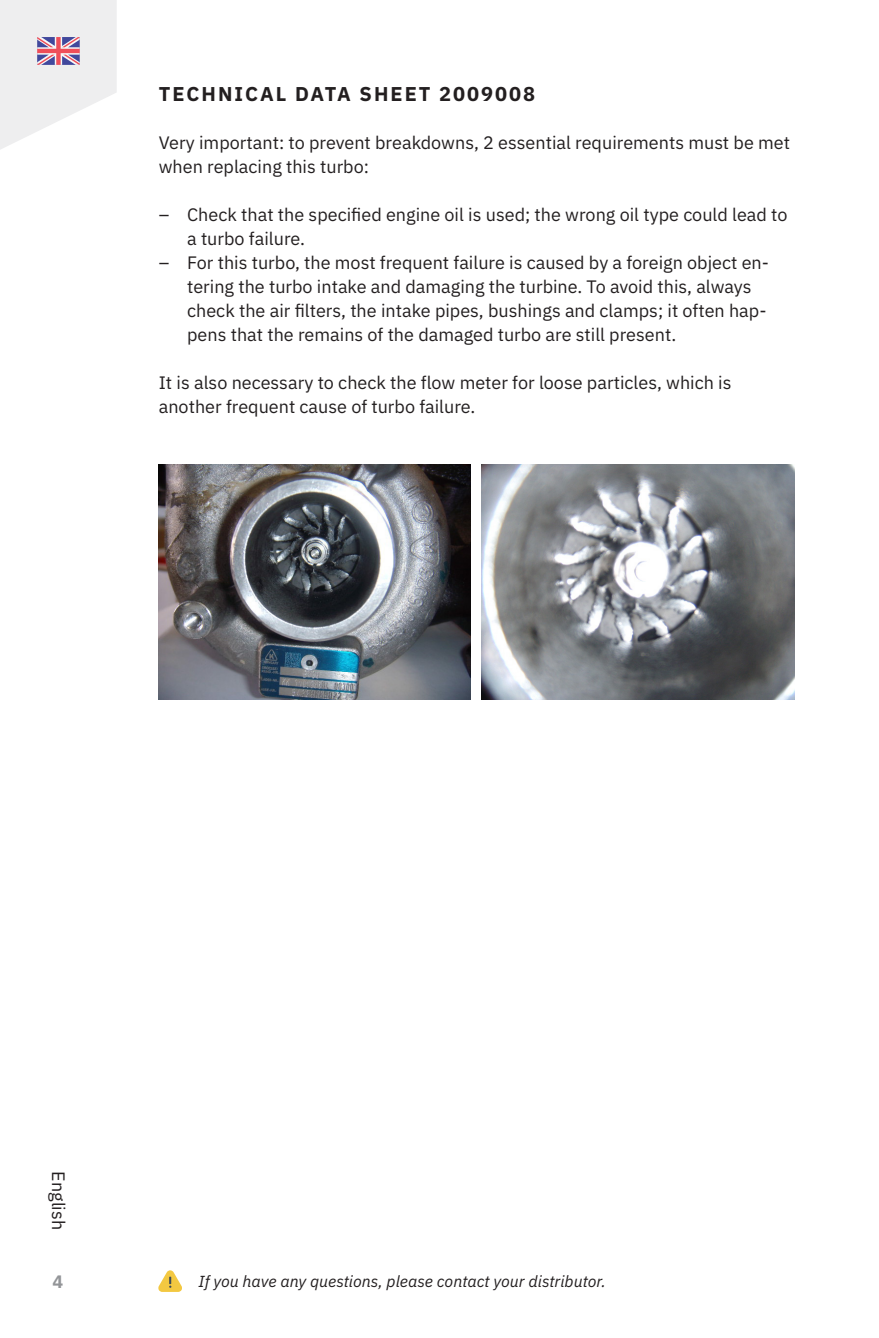
<style>
.page{position:relative;width:879px;height:1338px;background:#fff}
.page>*{position:absolute;margin:0;border:0;box-sizing:border-box;transform-origin:0 0}
.t1{font:700 20px "IBM Plex Sans";letter-spacing:.1em;color:#231f20}
.t2{font:18px/24px "IBM Plex Sans";color:#231f20}
.t3{font:700 18px "IBM Plex Sans";color:#939598}
.t4{font:italic 16px "IBM Plex Sans";color:#231f20}
</style>
<div class="page">
<svg style="left:0;top:0;width:117px;height:150px"></svg>
<svg style="left:158px;top:1270px;width:24px;height:22px"></svg>
<img style="left:158px;top:465px;width:313px;height:234px">
<img style="left:481px;top:465px;width:313px;height:234px">
<p class="t1" style="left:159px;top:78px;width:378px">TECHNICAL DATA SHEET 2009008</p>
<p class="t2" style="left:159px;top:129px;width:633px">Very important: to prevent breakdowns, 2 essential requirements must be met when replacing this turbo:</p>
<p class="t2" style="left:187px;top:201px;width:602px;text-indent:-28px">– Check that the specified engine oil is used; the wrong oil type could lead to a turbo failure.</p>
<p class="t2" style="left:187px;top:249px;width:583px;text-indent:-28px">– For this turbo, the most frequent failure is caused by a foreign object en&shy;tering the turbo intake and damaging the turbine. To avoid this, always check the air filters, the intake pipes, bushings and clamps; it often hap&shy;pens that the remains of the damaged turbo are still present.</p>
<p class="t2" style="left:159px;top:369px;width:574px">It is also necessary to check the flow meter for loose particles, which is</p>
<p class="t2" style="left:159px;top:393px;width:318px">another frequent cause of turbo failure.</p>
<p class="t2" style="left:72px;top:1171px;width:60px;rotate:90deg">English</p>
<p class="t3" style="left:53px;top:1268px;width:12px">4</p>
<p class="t4" style="left:198px;top:1269px;width:409px">If you have any questions, please contact your distributor.</p>
</div>
